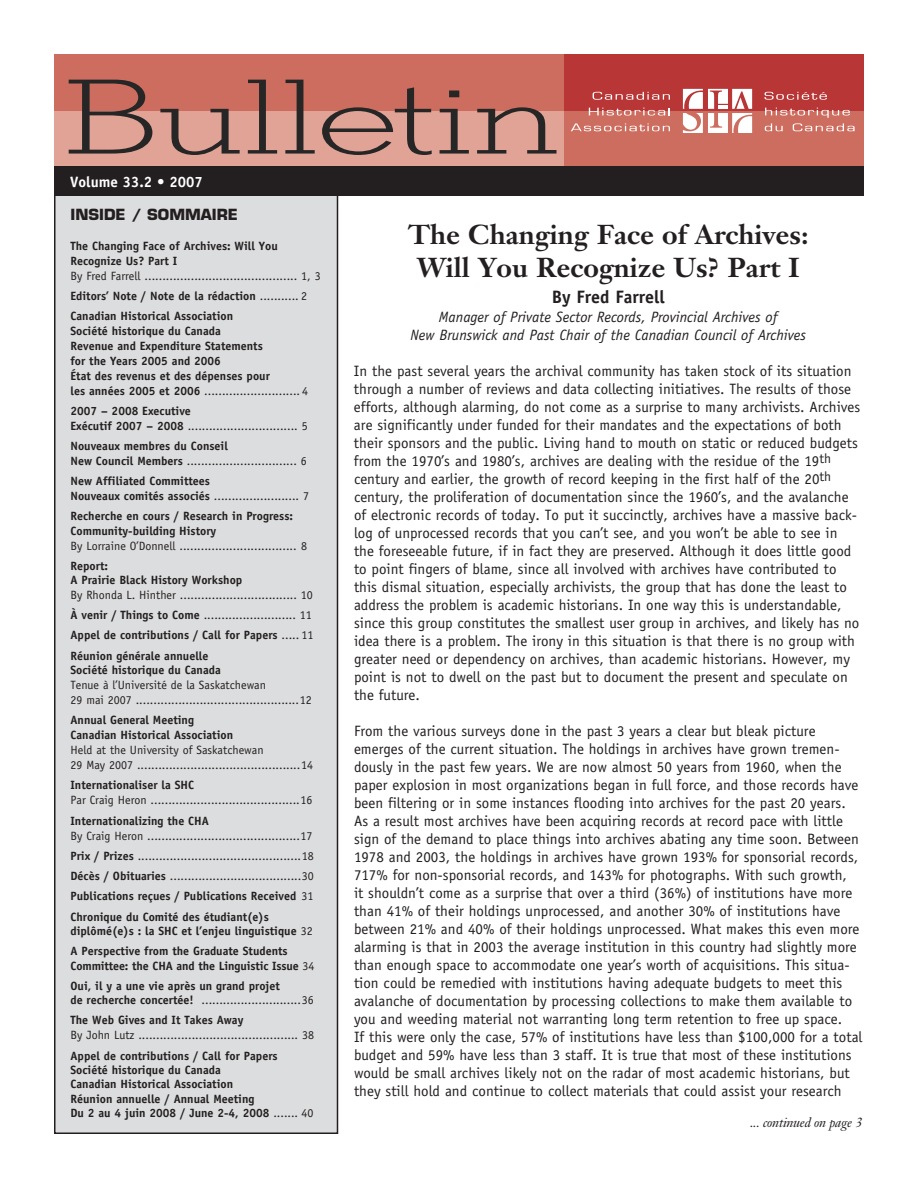
<style>
.page{position:relative;width:918px;height:1188px;background:#fff}
.page>*{position:absolute;margin:0;border:0;box-sizing:border-box;transform-origin:0 0}
.t1{font:700 27px/33px "Janson Text";color:#231f20;text-align:center}
.t2{font:700 18px "Officina Sans";color:#231f20}
.t3{font:15px/18px "Officina Sans";color:#231f20}
.t4{font:italic 15px/18px "Officina Sans";color:#231f20;text-align:center}
.t5{font:700 15px "Eurostile";color:#231f20}
.t6{font:700 15px "Officina Sans Std";color:#fff}
.t7{font:italic 13.5px "Janson Text";letter-spacing:-.02em;color:#231f20}
.t8{font:700 12px/15px "Officina Sans";color:#231f20}
.t9{font:12px/20.2px "Officina Sans";color:#231f20}
.s1{font-weight:700}
.s2{font-weight:400}
</style>
<div class="page">
<div style="left:54px;top:54px;width:810px;height:113px;background:#cc6d5f"></div>
<div style="left:564px;top:54px;width:300px;height:113px;background:#b83636"></div>
<div style="left:54px;top:111px;width:521px;height:56px;background:#e0a396"></div>
<div style="left:564px;top:111px;width:300px;height:56px;background:#cc6d5f"></div>
<svg style="left:683px;top:89px;width:69px;height:44px"></svg>
<svg style="left:764px;top:92px;width:63px;height:8px"></svg>
<svg style="left:765px;top:108px;width:90px;height:23px"></svg>
<svg style="left:593px;top:92px;width:77px;height:8px"></svg>
<svg style="left:589px;top:108px;width:81px;height:8px"></svg>
<svg style="left:571px;top:123px;width:99px;height:8px"></svg>
<svg style="left:69px;top:80px;width:83px;height:74px"></svg>
<svg style="left:160px;top:109px;width:80px;height:46px"></svg>
<svg style="left:248px;top:80px;width:29px;height:74px"></svg>
<svg style="left:285px;top:80px;width:30px;height:74px"></svg>
<svg style="left:322px;top:87px;width:110px;height:68px"></svg>
<svg style="left:440px;top:91px;width:29px;height:63px"></svg>
<svg style="left:477px;top:107px;width:79px;height:47px"></svg>
<div style="left:55px;top:195px;width:283px;height:938px;background:#dcddde"></div>
<div style="left:54px;top:194px;width:284px;height:940px;border:2px solid #231f20"></div>
<div style="left:54px;top:166px;width:810px;height:30px;background:#231f20"></div>
<p class="t6" style="left:70px;top:177px;width:134px">Volume 33.2 • 2007</p>
<p class="t5" style="left:70px;top:208px;width:169px">INSIDE / SOMMAIRE</p>
<p class="t8" style="left:70px;top:239px;width:209px">The Changing Face of Archives: Will You<br>Recognize Us? Part I</p>
<p class="t9" style="left:70px;top:266px;width:252px">By Fred Farrell ........................................... 1, 3<br><span class="s1">Editors’ Note / Note de la rédaction</span> ........... 2<br><span class="s1">Canadian Historical Association</span></p>
<p class="t8" style="left:70px;top:324px;width:239px">Société historique du Canada<br>Revenue and Expenditure Statements<br>for the Years 2005 and 2006<br>État des revenus et des dépenses pour<br>les années 2005 et 2006 <span class="s2">........................... 4</span></p>
<p class="t8" style="left:70px;top:404px;width:239px">2007 – 2008 Executive<br>Exécutif 2007 – 2008 <span class="s2">............................... 5</span></p>
<p class="t8" style="left:70px;top:439px;width:238px">Nouveaux membres du Conseil<br>New Council Members <span class="s2">............................... 6</span></p>
<p class="t8" style="left:70px;top:475px;width:240px">New Affiliated Committees<br>Nouveaux comités associés <span class="s2">........................ 7</span></p>
<p class="t8" style="left:70px;top:510px;width:224px;line-height:14.4px">Recherche en cours / Research in Progress:<br>Community-building History</p>
<p class="t9" style="left:70px;top:537px;width:238px">By Lorraine O’Donnell ................................. 8</p>
<p class="t8" style="left:70px;top:560px;width:173px;line-height:14.4px">Report:<br>A Prairie Black History Workshop</p>
<p class="t9" style="left:70px;top:586px;width:244px">By Rhonda L. Hinther ................................. 10<br><span class="s1">À venir / Things to Come</span> .......................... 11<br><span class="s1">Appel de contributions / Call for Papers</span> ..... 11<br><span class="s1">Réunion générale annuelle</span></p>
<p class="t8" style="left:70px;top:663px;width:152px">Société historique du Canada</p>
<p class="t9" style="left:70px;top:678px;width:243px;line-height:15px">Tenue à l’Université de la Saskatchewan<br>29 mai 2007 ..............................................12</p>
<p class="t8" style="left:70px;top:714px;width:164px">Annual General Meeting<br>Canadian Historical Association</p>
<p class="t9" style="left:70px;top:744px;width:244px;line-height:15px">Held at the University of Saskatchewan<br>29 May 2007 ..............................................14</p>
<p class="t8" style="left:70px;top:779px;width:125px">Internationaliser la SHC</p>
<p class="t9" style="left:70px;top:791px;width:243px">Par Craig Heron ..........................................16</p>
<p class="t8" style="left:70px;top:814px;width:140px">Internationalizing the CHA</p>
<p class="t9" style="left:70px;top:826px;width:245px;text-align:justify">By Craig Heron ...........................................17<br><span class="s1">Prix / Prizes</span> ..............................................18<br><span class="s1">Décès / Obituaries</span> .....................................30<br><span class="s1">Publications reçues / Publications Received</span> 31<br><span class="s1">Chronique du Comité des étudiant(e)s</span></p>
<p class="t8" style="left:70px;top:922px;width:244px;line-height:20.2px">diplômé(e)s : la SHC et l’enjeu linguistique <span class="s2">32<br></span>A Perspective from the Graduate Students</p>
<p class="t8" style="left:70px;top:956px;width:245px;line-height:20.2px">Committee: the CHA and the Linguistic Issue <span class="s2">34<br></span>Oui, il y a une vie après un grand projet</p>
<p class="t8" style="left:70px;top:991px;width:245px;line-height:20.2px">de recherche concertée! <span class="s2">............................36<br></span>The Web Gives and It Takes Away</p>
<p class="t9" style="left:70px;top:1026px;width:245px">By John Lutz ............................................. 38</p>
<p class="t8" style="left:70px;top:1049px;width:245px;line-height:14.4px">Appel de contributions / Call for Papers Société historique du Canada<br>Canadian Historical Association<br>Réunion annuelle / Annual Meeting<br>Du 2 au 4 juin 2008 / June 2-4, 2008 <span class="s2">....... 40</span></p>
<h1 class="t1" style="left:408px;top:221px;width:402px">The Changing Face of Archives:<br>Will You Recognize Us? Part I</h1>
<p class="t2" style="left:552px;top:290px;width:115px">By Fred Farrell</p>
<p class="t4" style="left:410px;top:309px;width:397px">Manager of Private Sector Records, Provincial Archives of<br>New Brunswick and Past Chair of the Canadian Council of Archives</p>
<p class="t3" style="left:354px;top:363px;width:508px">In the past several years the archival community has taken stock of its situation through a number of reviews and data collecting initiatives. The results of those efforts, although alarming, do not come as a surprise to many archivists. Archives are significantly under funded for their mandates and the expectations of both their sponsors and the public. Living hand to mouth on static or reduced budgets from the 1970’s and 1980’s, archives are dealing with the residue of the 19<sup>th </sup>century and earlier, the growth of record keeping in the first half of the 20<sup>th </sup>century, the proliferation of documentation since the 1960’s, and the avalanche of electronic records of today. To put it succinctly, archives have a massive back&shy;log of unprocessed records that you can’t see, and you won’t be able to see in the foreseeable future, if in fact they are preserved. Although it does little good to point fingers of blame, since all involved with archives have contributed to this dismal situation, especially archivists, the group that has done the least to address the problem is academic historians. In one way this is understandable, since this group constitutes the smallest user group in archives, and likely has no idea there is a problem. The irony in this situation is that there is no group with greater need or dependency on archives, than academic historians. However, my point is not to dwell on the past but to document the present and speculate on the future.</p>
<p class="t3" style="left:354px;top:723px;width:510px">From the various surveys done in the past 3 years a clear but bleak picture emerges of the current situation. The holdings in archives have grown tremen&shy;dously in the past few years. We are now almost 50 years from 1960, when the paper explosion in most organizations began in full force, and those records have been filtering or in some instances flooding into archives for the past 20 years.<br>As a result most archives have been acquiring records at record pace with little sign of the demand to place things into archives abating any time soon. Between 1978 and 2003, the holdings in archives have grown 193% for sponsorial records, 717% for non-sponsorial records, and 143% for photographs. With such growth,<br>it shouldn’t come as a surprise that over a third (36%) of institutions have more than 41% of their holdings unprocessed, and another 30% of institutions have between 21% and 40% of their holdings unprocessed. What makes this even more alarming is that in 2003 the average institution in this country had slightly more than enough space to accommodate one year’s worth of acquisitions. This situa&shy;tion could be remedied with institutions having adequate budgets to meet this avalanche of documentation by processing collections to make them available to you and weeding material not warranting long term retention to free up space.<br>If this were only the case, 57% of institutions have less than $100,000 for a total budget and 59% have less than 3 staff. It is true that most of these institutions would be small archives likely not on the radar of most academic historians, but they still hold and continue to collect materials that could assist your research</p>
<p class="t7" style="left:750px;top:1117px;width:114px">... continued on page 3</p>
</div>
